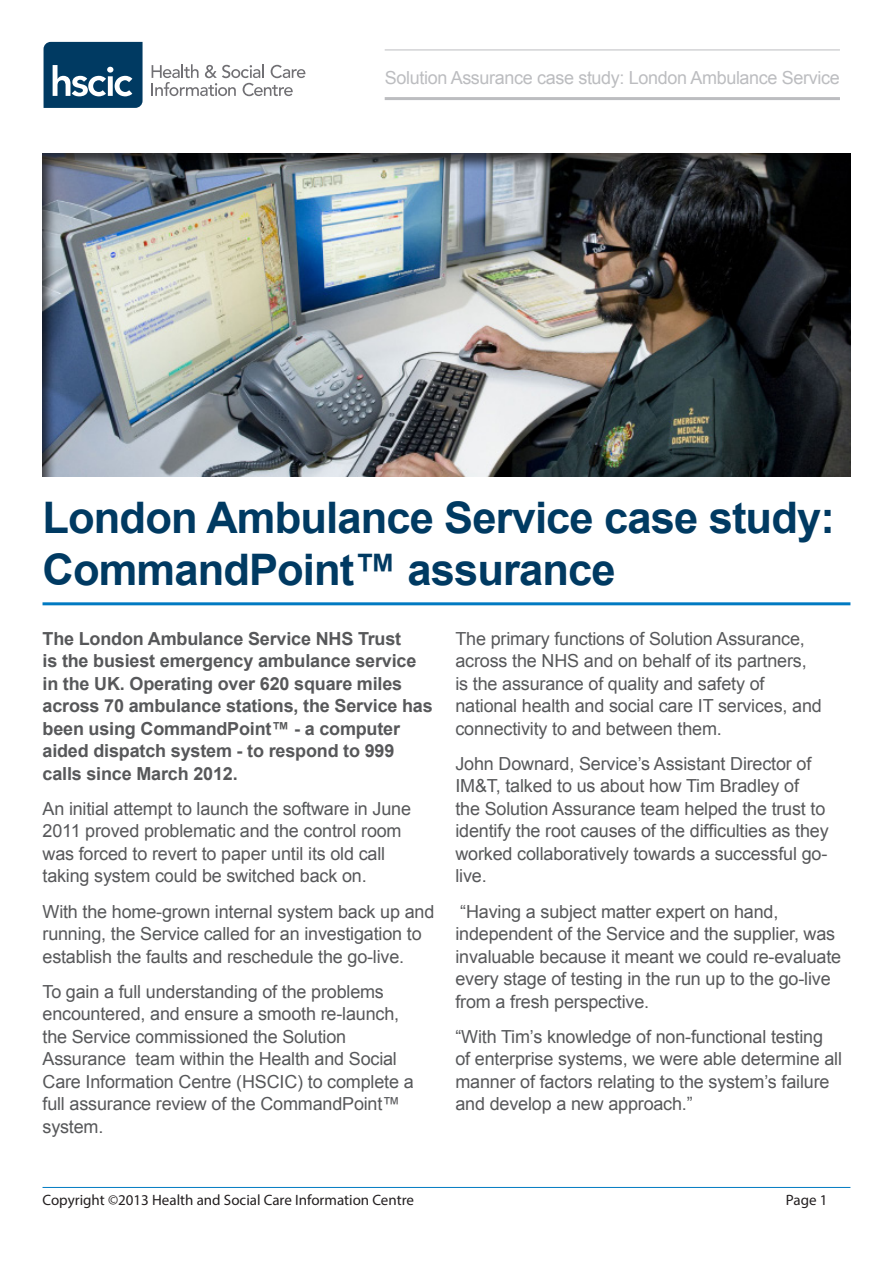
<style>
.page{position:relative;width:893px;height:1263px;background:#fff}
.page>*{position:absolute;margin:0;border:0;box-sizing:border-box;transform-origin:0 0}
.t1{font:700 43.5px/52.2px "Arial";letter-spacing:-.02em;color:#003a62}
.Body_copy{font:18px/22.5px "Arial";letter-spacing:-.01em;color:#57585a}
.Body_copy-2{font:700 18px/22.5px "Arial";letter-spacing:-.01em;color:#57585a}
.t2{font:18px "Arial";letter-spacing:-.02em;color:#bcbdc0}
.t3{font:15px "Myriad Pro";color:#231f20}
</style>
<div class="page">
<hr style="left:43px;top:1187px;width:807px;height:1px;background:#007ac2">
<svg style="left:44px;top:42px;width:99px;height:66px;background:#27587a"></svg>
<svg style="left:152px;top:64px;width:153px;height:32px"></svg>
<hr style="left:43px;top:602px;width:807px;height:3px;background:#007ac2">
<div style="left:42px;top:154px;width:810px;height:325px;background:#231f20;opacity:.75"></div>
<hr style="left:385px;top:50px;width:455px;height:1px;background:#bcbdc0">
<hr style="left:385px;top:97px;width:455px;height:3px;background:#bcbdc0">
<p class="t2" style="left:385px;top:66px;width:456px">Solution Assurance case study: London Ambulance Service</p>
<p class="t1" style="left:43px;top:493px;width:794px">London Ambulance Service case study:<br>CommandPoint™ assurance</p>
<p class="Body_copy-2" style="left:43px;top:628px;width:392px">The London Ambulance Service NHS Trust<br>is the busiest emergency ambulance service in the UK. Operating over 620 square miles across 70 ambulance stations, the Service has been using CommandPoint™ - a computer aided dispatch system - to respond to 999 calls since March 2012.</p>
<p class="Body_copy" style="left:43px;top:797px;width:370px">An initial attempt to launch the software in June 2011 proved problematic and the control room was forced to revert to paper until its old call taking system could be switched back on.</p>
<p class="Body_copy" style="left:43px;top:900px;width:393px">With the home-grown internal system back up and running, the Service called for an investigation to establish the faults and reschedule the go-live.</p>
<p class="Body_copy" style="left:43px;top:980px;width:373px">To gain a full understanding of the problems encountered, and ensure a smooth re-launch, the Service commissioned the Solution Assurance team within the Health and Social Care Information Centre (HSCIC) to complete a full assurance review of the CommandPoint™ system.</p>
<p class="Body_copy" style="left:455px;top:627px;width:368px">The primary functions of Solution Assurance, across the NHS and on behalf of its partners, is the assurance of quality and safety of national health and social care IT services, and connectivity to and between them.</p>
<p class="Body_copy" style="left:455px;top:752px;width:375px">John Downard, Service’s Assistant Director of IM&amp;T, talked to us about how Tim Bradley of<br>the Solution Assurance team helped the trust to identify the root causes of the difficulties as they worked collaboratively towards a successful go&shy;live.</p>
<p class="Body_copy" style="left:455px;top:900px;width:387px">“Having a subject matter expert on hand, independent of the Service and the supplier, was invaluable because it meant we could re-evaluate every stage of testing in the run up to the go-live from a fresh perspective.</p>
<p class="Body_copy" style="left:455px;top:1025px;width:388px">“With Tim’s knowledge of non-functional testing of enterprise systems, we were able determine all manner of factors relating to the system’s failure and develop a new approach.”</p>
<p class="t3" style="left:43px;top:1190px;width:373px">Copyright ©2013 Health and Social Care Information Centre</p>
<p class="t3" style="left:786px;top:1190px;width:43px">Page 1</p>
</div>
